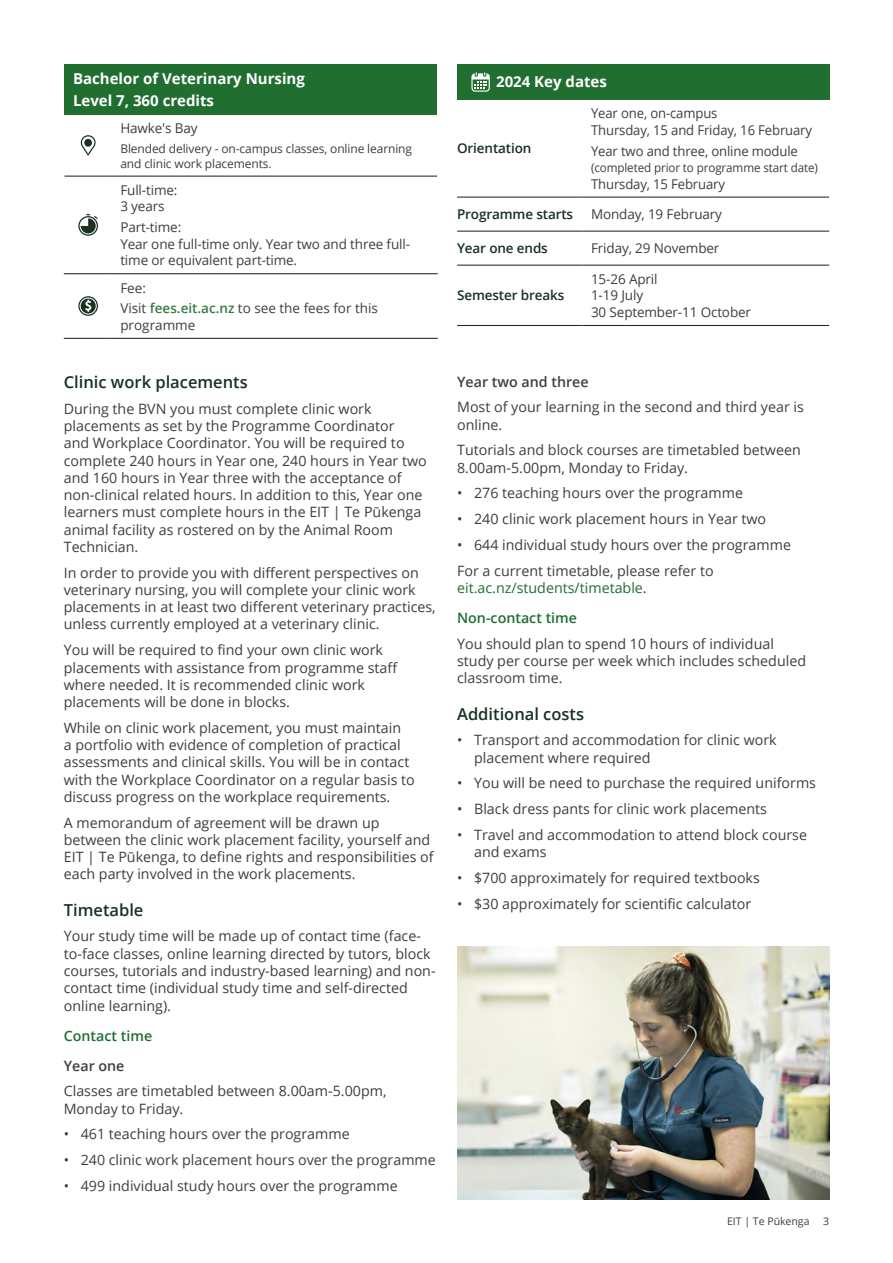
<style>
.page{position:relative;width:893px;height:1263px;background:#fff}
.page>*{position:absolute;margin:0;border:0;box-sizing:border-box;transform-origin:0 0}
.t1{font:600 16.5px "Open Sans";color:#183121}
.t2{font:700 15px/22.2px "Open Sans";color:#fff}
.t3{font:14.25px/17.2px "Open Sans";color:#3e3e3f}
.t4{font:14.25px/30px "Open Sans";color:#216e31}
.t5{font:600 14.25px "Open Sans";color:#3e3e3f}
.t6{font:600 14.25px "Open Sans";color:#216e31}
.t7{font:13.5px/16.5px "Open Sans";letter-spacing:-.01em;color:#3e3e3f}
.t8{font:600 13.5px "Open Sans";letter-spacing:-.01em;color:#183121}
.t9{font:12px/15px "Open Sans";letter-spacing:-.01em;color:#3e3e3f}
.t10{font:10.5px "Open Sans";color:#3e3e3f}
.s1{font-weight:600;color:#377c46}
.s2{color:#3e3e3f}
.s3{font-weight:600}
</style>
<div class="page">
<div style="left:65px;top:64px;width:372px;height:51px;background:#216e31"></div>
<hr style="left:65px;top:176px;width:47px;height:1px;background:#183121">
<hr style="left:112px;top:176px;width:325px;height:1px;background:#183121">
<hr style="left:64px;top:273px;width:48px;height:1px;background:#183121">
<hr style="left:112px;top:273px;width:326px;height:1px;background:#183121">
<hr style="left:64px;top:338px;width:48px;height:1px;background:#183121">
<hr style="left:112px;top:338px;width:326px;height:1px;background:#183121">
<svg style="left:81px;top:135px;width:15px;height:20px"></svg>
<svg style="left:78px;top:214px;width:20px;height:22px"></svg>
<svg style="left:78px;top:296px;width:20px;height:20px"></svg>
<div style="left:457px;top:64px;width:372px;height:35px;background:#216e31"></div>
<hr style="left:457px;top:197px;width:126px;height:1px;background:#183121">
<hr style="left:457px;top:231px;width:126px;height:1px;background:#183121">
<hr style="left:583px;top:197px;width:246px;height:1px;background:#183121">
<hr style="left:583px;top:231px;width:246px;height:1px;background:#183121">
<hr style="left:457px;top:265px;width:126px;height:1px;background:#183121">
<hr style="left:457px;top:325px;width:126px;height:1px;background:#183121">
<hr style="left:583px;top:265px;width:246px;height:1px;background:#183121">
<hr style="left:583px;top:325px;width:246px;height:1px;background:#183121">
<svg style="left:471px;top:72px;width:19px;height:20px"></svg>
<img style="left:457px;top:946px;width:372px;height:253px">
<p class="t2" style="left:73px;top:67px;width:233px">Bachelor of Veterinary Nursing<br>Level 7, 360 credits</p>
<p class="t7" style="left:120px;top:120px;width:79px">Hawke's Bay</p>
<p class="t9" style="left:120px;top:140px;width:293px">Blended delivery - on-campus classes, online learning and clinic work placements.</p>
<p class="t7" style="left:120px;top:181px;width:59px">Full-time:<br>3 years</p>
<p class="t7" style="left:120px;top:219px;width:291px">Part-time:<br>Year one full-time only. Year two and three full&shy;time or equivalent part-time.</p>
<p class="t7" style="left:120px;top:277px;width:259px;line-height:20.7px">Fee:<br>Visit <span class="s1">fees.eit.ac.nz</span> to see the fees for this</p>
<p class="t7" style="left:120px;top:316px;width:77px">programme</p>
<p class="t1" style="left:64px;top:371px;width:186px">Clinic work placements</p>
<p class="t3" style="left:64px;top:400px;width:365px">During the BVN you must complete clinic work placements as set by the Programme Coordinator<br>and Workplace Coordinator. You will be required to complete 240 hours in Year one, 240 hours in Year two and 160 hours in Year three with the acceptance of non-clinical related hours. In addition to this, Year one learners must complete hours in the EIT | Te Pūkenga animal facility as rostered on by the Animal Room Technician.</p>
<p class="t3" style="left:64px;top:563px;width:373px">In order to provide you with different perspectives on veterinary nursing, you will complete your clinic work placements in at least two different veterinary practices, unless currently employed at a veterinary clinic.</p>
<p class="t3" style="left:64px;top:641px;width:335px">You will be required to find your own clinic work placements with assistance from programme staff where needed. It is recommended clinic work placements will be done in blocks.</p>
<p class="t3" style="left:64px;top:719px;width:352px">While on clinic work placement, you must maintain<br>a portfolio with evidence of completion of practical assessments and clinical skills. You will be in contact with the Workplace Coordinator on a regular basis to discuss progress on the workplace requirements.</p>
<p class="t3" style="left:64px;top:813px;width:371px">A memorandum of agreement will be drawn up between the clinic work placement facility, yourself and EIT | Te Pūkenga, to define rights and responsibilities of each party involved in the work placements.</p>
<p class="t1" style="left:64px;top:898px;width:81px">Timetable</p>
<p class="t3" style="left:64px;top:927px;width:373px">Your study time will be made up of contact time (face&shy;to-face classes, online learning directed by tutors, block courses, tutorials and industry-based learning) and non&shy;contact time (individual study time and self-directed online learning).</p>
<p class="t6" style="left:64px;top:1025px;width:90px">Contact time</p>
<p class="t5" style="left:64px;top:1055px;width:62px">Year one</p>
<p class="t3" style="left:64px;top:1082px;width:324px">Classes are timetabled between 8.00am-5.00pm,<br>Monday to Friday.</p>
<p class="t3" style="left:64px;top:1125px;width:287px">• 461 teaching hours over the programme</p>
<p class="t3" style="left:64px;top:1151px;width:374px">• 240 clinic work placement hours over the programme</p>
<p class="t3" style="left:64px;top:1176px;width:335px">• 499 individual study hours over the programme</p>
<p class="t2" style="left:496px;top:70px;width:112px">2024 Key dates</p>
<p class="t8" style="left:457px;top:139px;width:76px">Orientation</p>
<p class="t7" style="left:591px;top:105px;width:223px">Year one, on-campus<br>Thursday, 15 and Friday, 16 February</p>
<p class="t7" style="left:591px;top:142px;width:208px">Year two and three, online module</p>
<p class="t9" style="left:591px;top:160px;width:228px">(completed prior to programme start date)</p>
<p class="t7" style="left:591px;top:175px;width:135px">Thursday, 15 February</p>
<p class="t8" style="left:457px;top:205px;width:118px">Programme starts</p>
<p class="t7" style="left:591px;top:206px;width:132px">Monday, 19 February</p>
<p class="t8" style="left:457px;top:239px;width:92px">Year one ends</p>
<p class="t7" style="left:591px;top:240px;width:130px">Friday, 29 November</p>
<p class="t8" style="left:457px;top:286px;width:109px">Semester breaks</p>
<p class="t7" style="left:591px;top:270px;width:162px">15-26 April<br>1-19 July<br>30 September-11 October</p>
<p class="t5" style="left:457px;top:372px;width:133px">Year two and three</p>
<p class="t3" style="left:457px;top:398px;width:348px">Most of your learning in the second and third year is online.</p>
<p class="t3" style="left:457px;top:441px;width:345px">Tutorials and block courses are timetabled between<br>8.00am-5.00pm, Monday to Friday.</p>
<p class="t3" style="left:457px;top:484px;width:287px">• 276 teaching hours over the programme</p>
<p class="t3" style="left:457px;top:510px;width:311px">• 240 clinic work placement hours in Year two</p>
<p class="t3" style="left:457px;top:531px;width:335px;line-height:25.8px">• 644 individual study hours over the programme<br>For a current timetable, please refer to</p>
<p class="t4" style="left:457px;top:572px;width:191px">eit.ac.nz/students/timetable<span class="s2">.<br></span><span class="s3">Non-contact time</span></p>
<p class="t3" style="left:457px;top:634px;width:350px">You should plan to spend 10 hours of individual study per course per week which includes scheduled classroom time.</p>
<p class="t1" style="left:457px;top:702px;width:128px">Additional costs</p>
<p class="t3" style="left:474px;top:731px;width:304px;text-indent:-17px">• Transport and accommodation for clinic work placement where required</p>
<p class="t3" style="left:457px;top:774px;width:360px">• You will be need to purchase the required uniforms</p>
<p class="t3" style="left:457px;top:800px;width:311px">• Black dress pants for clinic work placements</p>
<p class="t3" style="left:474px;top:826px;width:334px;text-indent:-17px">• Travel and accommodation to attend block course and exams</p>
<p class="t3" style="left:457px;top:869px;width:304px">• $700 approximately for required textbooks</p>
<p class="t3" style="left:457px;top:894px;width:296px">• $30 approximately for scientific calculator</p>
<p class="t10" style="left:727px;top:1214px;width:84px">EIT | Te Pūkenga</p>
<p class="t10" style="left:823px;top:1214px;width:8px">3</p>
</div>
